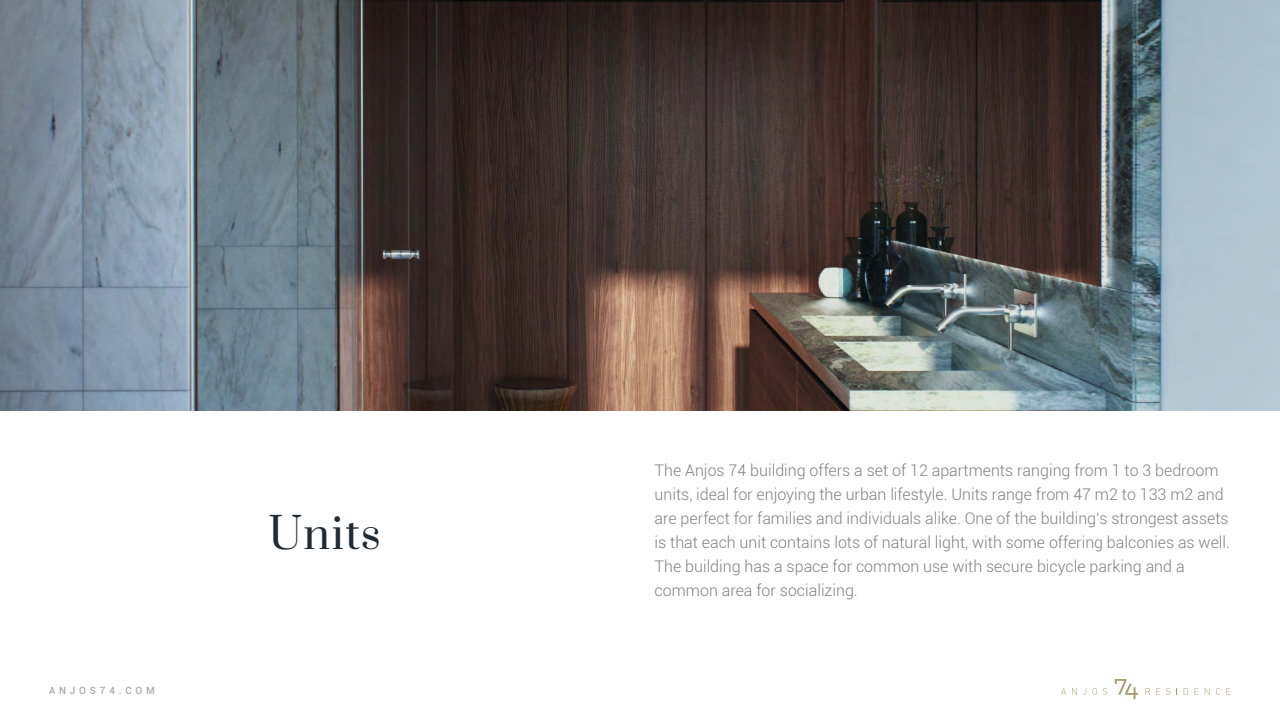
<style>
.page{position:relative;width:1280px;height:720px;background:#fff}
.page>*{position:absolute;margin:0;border:0;box-sizing:border-box;transform-origin:0 0}
.t1{font:42px "Prata";letter-spacing:.03em;color:#212b33}
.TEXTO_CORPO{font:300 16px "Roboto";color:#808080}
.t2{font:500 10px "Roboto";letter-spacing:.38em;color:#a8a9ad}
</style>
<div class="page">
<svg style="left:1061px;top:688px;width:5px;height:7px"></svg>
<svg style="left:1072px;top:688px;width:5px;height:7px"></svg>
<svg style="left:1093px;top:688px;width:4px;height:7px"></svg>
<svg style="left:1103px;top:688px;width:4px;height:7px"></svg>
<svg style="left:1146px;top:688px;width:4px;height:7px"></svg>
<svg style="left:1156px;top:688px;width:4px;height:7px"></svg>
<svg style="left:1166px;top:688px;width:4px;height:7px"></svg>
<svg style="left:1184px;top:688px;width:4px;height:7px"></svg>
<svg style="left:1195px;top:688px;width:4px;height:7px"></svg>
<svg style="left:1205px;top:688px;width:5px;height:7px"></svg>
<svg style="left:1216px;top:688px;width:4px;height:7px"></svg>
<svg style="left:1226px;top:688px;width:4px;height:7px"></svg>
<svg style="left:1115px;top:679px;width:23px;height:20px"></svg>
<img style="left:0;top:0;width:1280px;height:411px">
<p class="t2" style="left:49px;top:683px;width:107px">ANJOS74.COM</p>
<p class="t1" style="left:269px;top:499px;width:114px">Units</p>
<p class="TEXTO_CORPO" style="left:655px;top:459px;width:565px">The Anjos 74 building offers a set of 12 apartments ranging from 1 to 3 bedroom</p>
<p class="TEXTO_CORPO" style="left:655px;top:483px;width:571px">units, ideal for enjoying the urban lifestyle. Units range from 47 m2 to 133 m2 and</p>
<p class="TEXTO_CORPO" style="left:655px;top:507px;width:576px">are perfect for families and individuals alike. One of the building’s strongest assets</p>
<p class="TEXTO_CORPO" style="left:655px;top:531px;width:577px">is that each unit contains lots of natural light, with some offering balconies as well.</p>
<p class="TEXTO_CORPO" style="left:655px;top:555px;width:532px">The building has a space for common use with secure bicycle parking and a</p>
<p class="TEXTO_CORPO" style="left:655px;top:579px;width:205px">common area for socializing.</p>
</div>
